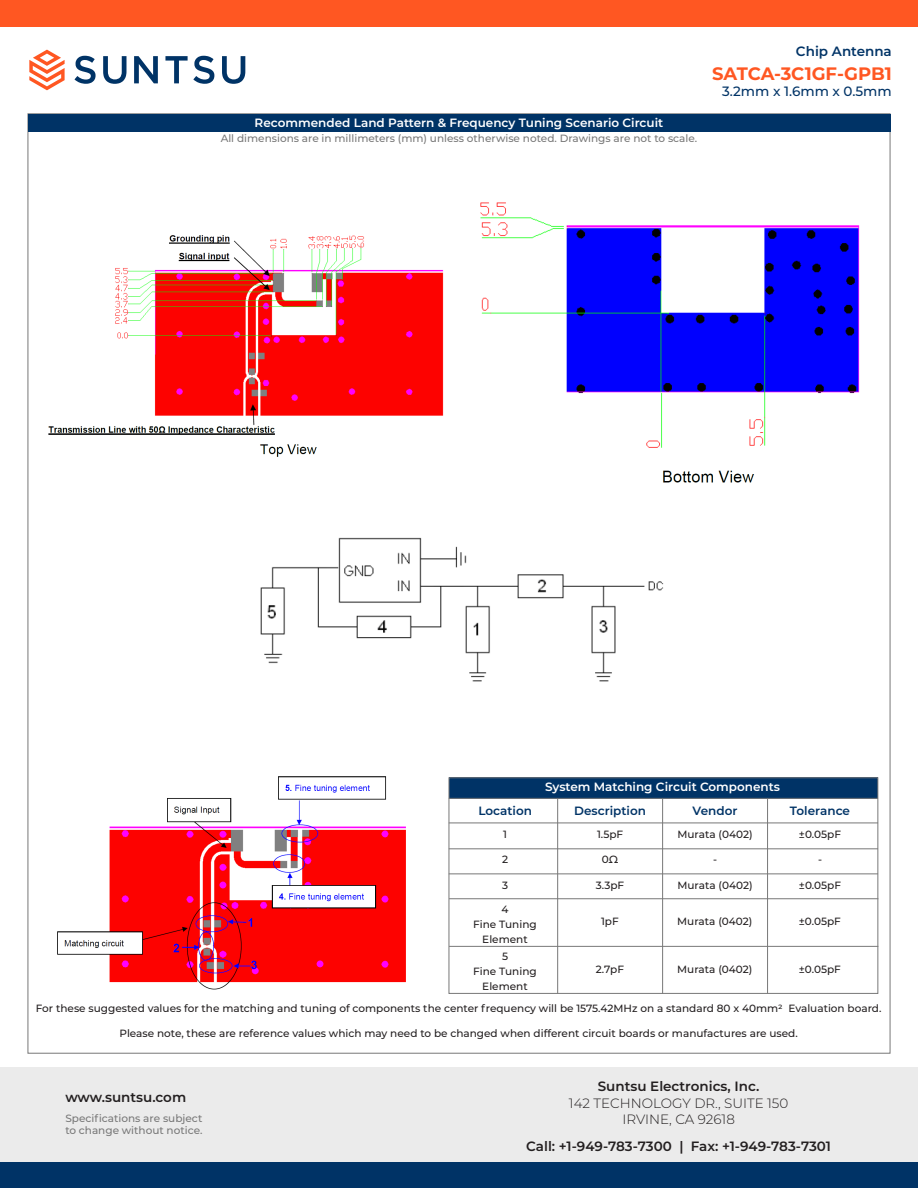
<style>
.page{position:relative;width:918px;height:1188px;background:#fff}
.page>*{position:absolute;margin:0;border:0;box-sizing:border-box;transform-origin:0 0}
.t1{font:700 18px "Montserrat";color:#ff5722}
.t2{font:600 13.5px "Montserrat";color:#231f20}
.t3{font:300 13.5px/16.2px "Montserrat";color:#231f20;text-align:center}
.t4{font:500 13.5px "Montserrat";color:#036}
.t5{font:600 13.5px "Montserrat";color:#036}
.t6{font:600 12px "Montserrat";color:#fff}
.t7{font:600 12px "Montserrat";color:#036}
.t8{font:500 10.5px/15px "Montserrat";color:#231f20;text-align:center}
.t9{font:500 10.5px/12.6px "Montserrat";color:#787878}
</style>
<div class="page">
<div style="left:0;top:1067px;width:918px;height:121px;background:#ebebeb"></div>
<svg style="left:74px;top:56px;width:22px;height:28px"></svg>
<svg style="left:103px;top:56px;width:24px;height:28px"></svg>
<svg style="left:134px;top:56px;width:24px;height:27px"></svg>
<svg style="left:222px;top:56px;width:23px;height:28px"></svg>
<svg style="left:29px;top:50px;width:36px;height:40px"></svg>
<svg style="left:165px;top:56px;width:49px;height:28px"></svg>
<div style="left:0;top:0;width:918px;height:27px;background:#ff5722"></div>
<div style="left:0;top:1162px;width:918px;height:26px;background:#036"></div>
<img style="left:57px;top:776px;width:349px;height:214px">
<div style="left:449px;top:778px;width:428px;height:21px;background:#036"></div>
<img style="left:48px;top:235px;width:396px;height:222px">
<div style="left:28px;top:114px;width:862px;height:17px;background:#036"></div>
<img style="left:260px;top:537px;width:404px;height:145px">
<hr style="left:449px;top:798px;width:429px;height:1px;background:#787878">
<hr style="left:449px;top:823px;width:429px;height:1px;background:#787878">
<hr style="left:449px;top:849px;width:429px;height:1px;background:#787878">
<hr style="left:557px;top:799px;width:1px;height:195px;background:#787878">
<div style="left:449px;top:778px;width:429px;height:216px;border:1px solid #787878"></div>
<hr style="left:449px;top:874px;width:429px;height:1px;background:#787878">
<hr style="left:662px;top:799px;width:1px;height:195px;background:#787878">
<hr style="left:767px;top:799px;width:1px;height:195px;background:#787878">
<hr style="left:449px;top:898px;width:429px;height:1px;background:#787878">
<img style="left:480px;top:202px;width:380px;height:281px">
<hr style="left:449px;top:946px;width:429px;height:1px;background:#787878">
<p class="t6" style="left:255px;top:115px;width:410px">Recommended Land Pattern &amp; Frequency Tuning Scenario Circuit</p>
<p class="t9" style="left:221px;top:131px;width:478px">All dimensions are in millimeters (mm) unless otherwise noted. Drawings are not to scale.</p>
<p class="t5" style="left:796px;top:42px;width:97px">Chip Antenna</p>
<p class="t4" style="left:722px;top:82px;width:171px">3.2mm x 1.6mm x 0.5mm</p>
<h1 class="t1" style="left:712px;top:60px;width:181px">SATCA-3C1GF-GPB1</h1>
<p class="t7" style="left:478px;top:802px;width:55px">Location</p>
<p class="t8" style="left:503px;top:827px;width:5px">1</p>
<p class="t8" style="left:502px;top:852px;width:8px">2</p>
<p class="t8" style="left:502px;top:877px;width:8px">3</p>
<p class="t6" style="left:545px;top:779px;width:237px">System Matching Circuit Components</p>
<p class="t7" style="left:574px;top:802px;width:73px">Description</p>
<p class="t8" style="left:597px;top:827px;width:28px">1.5pF</p>
<p class="t8" style="left:602px;top:852px;width:18px">0Ω</p>
<p class="t8" style="left:596px;top:877px;width:30px">3.3pF</p>
<p class="t7" style="left:693px;top:802px;width:46px">Vendor</p>
<p class="t8" style="left:677px;top:827px;width:77px">Murata (0402)</p>
<p class="t8" style="left:713px;top:852px;width:6px">-</p>
<p class="t8" style="left:677px;top:877px;width:77px">Murata (0402)</p>
<p class="t7" style="left:790px;top:802px;width:62px">Tolerance</p>
<p class="t8" style="left:799px;top:827px;width:44px">±0.05pF</p>
<p class="t8" style="left:818px;top:852px;width:6px">-</p>
<p class="t8" style="left:799px;top:877px;width:44px">±0.05pF</p>
<p class="t8" style="left:502px;top:901px;width:9px">4</p>
<p class="t8" style="left:473px;top:916px;width:65px">Fine Tuning<br>Element</p>
<p class="t8" style="left:601px;top:914px;width:19px">1pF</p>
<p class="t8" style="left:677px;top:914px;width:77px">Murata (0402)</p>
<p class="t8" style="left:799px;top:914px;width:44px">±0.05pF</p>
<p class="t8" style="left:502px;top:949px;width:8px">5</p>
<p class="t8" style="left:473px;top:964px;width:65px">Fine Tuning<br>Element</p>
<p class="t8" style="left:596px;top:961px;width:30px">2.7pF</p>
<p class="t8" style="left:677px;top:961px;width:77px">Murata (0402)</p>
<p class="t8" style="left:799px;top:961px;width:44px">±0.05pF</p>
<p class="t8" style="left:36px;top:1000px;width:847px">For these suggested values for the matching and tuning of components the center frequency will be 1575.42MHz on a standard 80 x 40mm2 Evaluation board.</p>
<p class="t8" style="left:119px;top:1026px;width:680px">Please note, these are reference values which may need to be changed when different circuit boards or manufactures are used.</p>
<p class="t2" style="left:65px;top:1088px;width:122px">www.suntsu.com</p>
<p class="t9" style="left:65px;top:1111px;width:139px">Specifications are subject to change without notice.</p>
<p class="t2" style="left:598px;top:1077px;width:163px">Suntsu Electronics, Inc.</p>
<p class="t3" style="left:569px;top:1094px;width:221px">142 TECHNOLOGY DR., SUITE 150<br>IRVINE, CA 92618</p>
<p class="t2" style="left:526px;top:1137px;width:306px">Call: +1-949-783-7300 | Fax: +1-949-783-7301</p>
</div>
